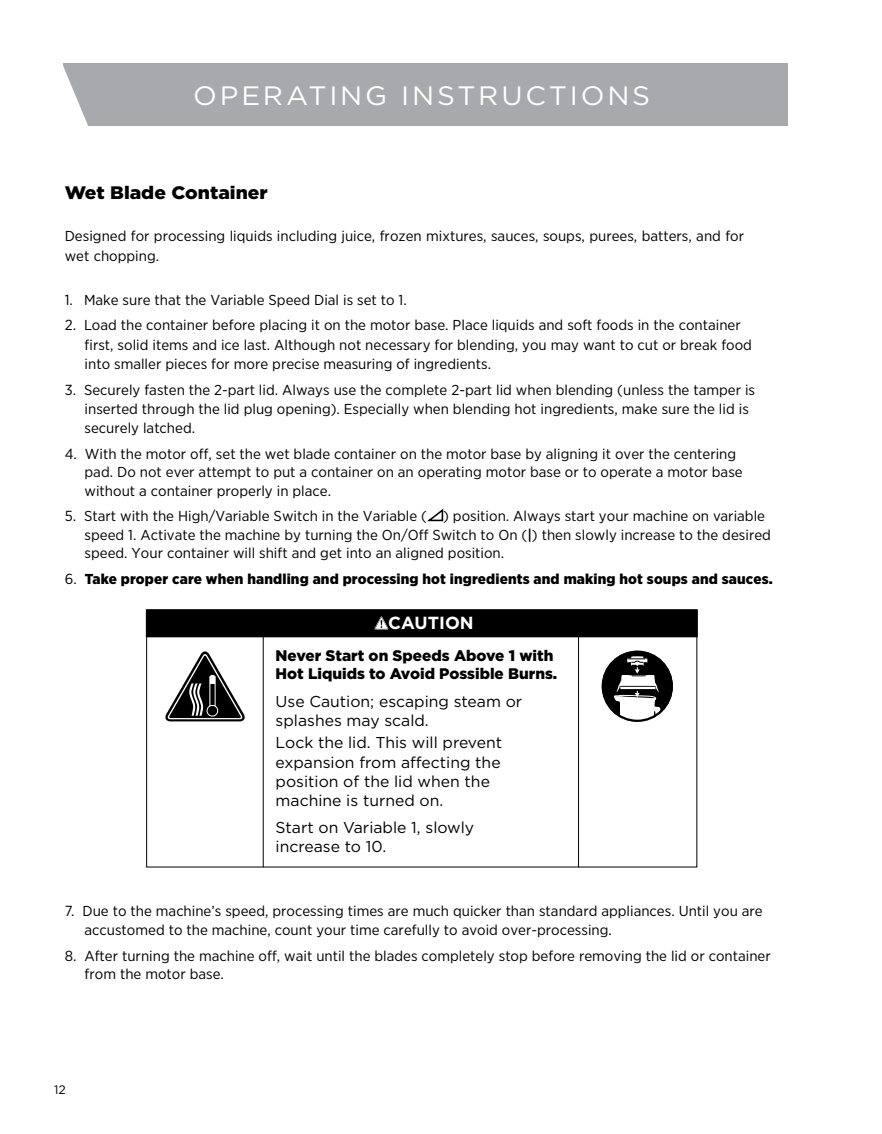
<style>
.page{position:relative;width:882px;height:1134px;background:#fff}
.page>*{position:absolute;margin:0;border:0;box-sizing:border-box;transform-origin:0 0}
.t1{font:26.6px "Gotham";letter-spacing:.1em;color:#fff;scale:1.05 1}
.t2{font:900 18.03px "Gotham";color:#000;scale:1.06 1}
.t3{font:700 17.5px "Gotham";color:#fff}
.t4{font:15.75px/19.2px "Gotham";color:#000}
.t5{font:900 15.4px/17.5px "Gotham";color:#000}
.t6{font:14.35px/19.2px "Gotham Narrow";color:#000;scale:1.06 1}
.t7{font:900 14.35px "Gotham Narrow";letter-spacing:.01em;color:#000;scale:1.06 1}
.t8{font:12.25px "Gotham";color:#000}
.s1{font-size:14.53px}
.s2{font-weight:500}
.s3{font-weight:400;font-size:14.53px}
</style>
<div class="page">
<div style="left:63px;top:63px;width:725px;height:63px;background:#a7a9ac"></div>
<svg style="left:63px;top:66px;width:25px;height:60px"></svg>
<svg style="left:427px;top:508px;width:17px;height:14px"></svg>
<hr style="left:263px;top:610px;width:1px;height:257px;background:#000">
<hr style="left:578px;top:610px;width:1px;height:257px;background:#000">
<div style="left:603px;top:652px;width:69px;height:69px;background:#000;border-radius:50%"></div>
<svg style="left:614px;top:656px;width:47px;height:66px"></svg>
<div style="left:146px;top:610px;width:551px;height:27px;background:#000"></div>
<svg style="left:374px;top:616px;width:15px;height:13px"></svg>
<div style="left:602px;top:651px;width:71px;height:71px;border:2px solid #000;border-radius:50%"></div>
<svg style="left:165px;top:651px;width:80px;height:70px"></svg>
<div style="left:207px;top:705px;width:11px;height:11px;background:#000;border-radius:50%"></div>
<div style="left:207px;top:705px;width:11px;height:12px;border:1px solid #fff;border-radius:50%"></div>
<h1 class="t1" style="left:193px;top:79px;width:65px">operati</h1>
<h1 class="t1" style="left:340px;top:79px;width:112px">ng instr</h1>
<h1 class="t1" style="left:501px;top:79px;width:42px">uctio</h1>
<h1 class="t1" style="left:607px;top:79px;width:39px">ns</h1>
<p class="t2" style="left:65px;top:180px;width:193px">Wet Blade Container</p>
<p class="t6" style="left:65px;top:227px;width:642px">Designed for processing liquids including juice, frozen mixtures, sauces, soups, purees, batters, and for wet chopping.</p>
<p class="t6" style="left:65px;top:290px;width:324px"><span class="s1">1.</span> Make sure that the Variable Speed Dial is set to 1<span class="s1">.</span></p>
<p class="t6" style="left:85px;top:316px;width:631px;text-indent:-20px"><span class="s1">2.</span> Load the container before placing it on the motor base. Place liquids and soft foods in the container first, solid items and ice last. Although not necessary for blending, you may want to cut or break food into smaller pieces for more precise measuring of ingredient<span class="s1">s.</span></p>
<p class="t6" style="left:85px;top:380px;width:634px;text-indent:-20px"><span class="s1">3.</span> Securely fasten the 2-part lid. Always use the complete 2-part lid when blending (unless the tamper is inserted through the lid plug opening). Especially when blending hot ingredients, make sure the lid is securely latched.</p>
<p class="t6" style="left:85px;top:444px;width:622px;line-height:18.6px;text-indent:-20px"><span class="s1">4.</span> With the motor off, set the wet blade container on the motor base by aligning it over the centering pad. Do not ever attempt to put a container on an operating motor base or to operate a motor base without a container properly in place<span class="s1">.</span></p>
<p class="t6" style="left:85px;top:507px;width:649px;line-height:18.6px;text-indent:-20px"><span class="s1">5.</span> Start with the High/Variable Switch in the Variable ( ) position. Always start your machine on variable speed 1. Activate the machine by turning the On/Off Switch to On (<span class="s2">|</span>) then slowly increase to the desired speed. Your container will shift and get into an aligned position.</p>
<p class="t7" style="left:65px;top:569px;width:669px"><span class="s3">6.</span> Take proper care when handling and processing hot ingredients and making hot soups and sauces.</p>
<p class="t3" style="left:388px;top:612px;width:84px">CAUTION</p>
<p class="t5" style="left:276px;top:647px;width:283px">Never Start on Speeds Above 1 with<br>Hot Liquids to Avoid Possible Burns.</p>
<p class="t4" style="left:276px;top:691px;width:248px">Use Caution; escaping steam or splashes may scald.</p>
<p class="t4" style="left:276px;top:733px;width:228px">Lock the lid. This will prevent expansion from affecting the position of the lid when the machine is turned on.</p>
<p class="t4" style="left:276px;top:817px;width:200px">Start on Variable 1, slowly increase to 10.</p>
<p class="t6" style="left:85px;top:901px;width:641px;text-indent:-20px"><span class="s1">7.</span> Due to the machine’s speed, processing times are much quicker than standard appliances. Until you are accustomed to the machine, count your time carefully to avoid over-processing<span class="s1">.</span></p>
<p class="t6" style="left:85px;top:946px;width:649px;line-height:18.6px;text-indent:-20px"><span class="s1">8.</span> After turning the machine off, wait until the blades completely stop before removing the lid or container from the motor bas<span class="s1">e.</span></p>
<p class="t8" style="left:54px;top:1082px;width:13px">12</p>
</div>
